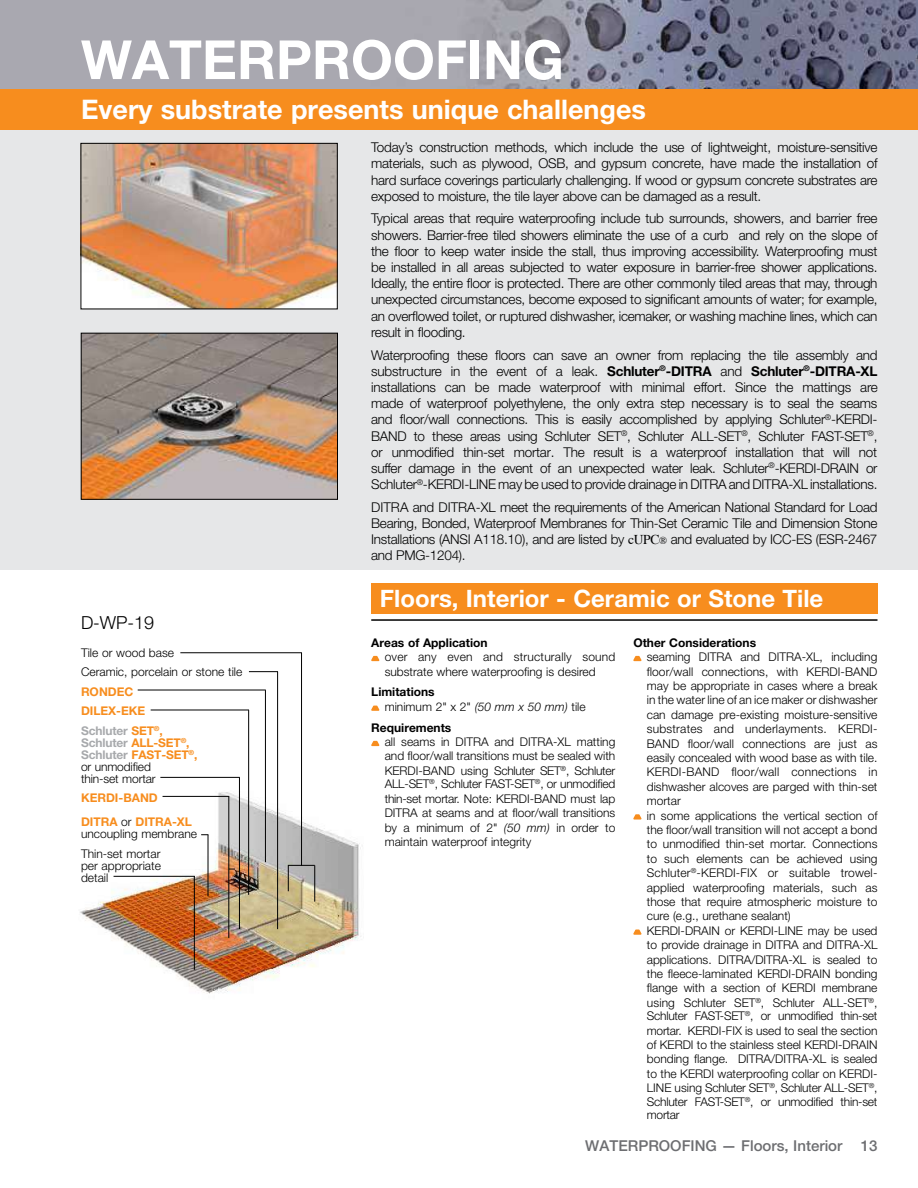
<style>
.page{position:relative;width:918px;height:1188px;background:#fff}
.page>*{position:absolute;margin:0;border:0;box-sizing:border-box;transform-origin:0 0}
.t1{font:700 54px "Helvetica Neue LT Pro";color:#fff}
.t2{font:700 27px "Helvetica Neue LT Pro";color:#fff}
.t3{font:700 24px "Helvetica Neue LT Pro";color:#fff}
.t4{font:300 18px "Helvetica Neue LT Pro";color:#000}
.t5{font:500 15px "Helvetica Neue LT Pro";color:#6d6e71}
.t6{font:300 13.5px/16.2px "Helvetica Neue LT Pro";letter-spacing:-.02em;color:#000;text-align:justify}
.t7{font:300 12px/14.2px "Helvetica Neue LT Pro";color:#000}
.t8{font:700 12px/19.5px "Helvetica Neue LT Pro";color:#f78d1e}
.t9{font:700 12px "Helvetica Neue LT Pro";color:#000}
.s1{font-weight:700}
.s2{font-family:"Times";font-weight:400}
.s3{font-family:"Times";font-weight:400;font-size:10.5px}
.s4{color:#a7a9ac}
.s5{font-weight:700;color:#a7a9ac}
.s6{font-weight:700;color:#f78d1e}
.s7{font-weight:300;color:#000}
.s8{font-style:italic}
</style>
<div class="page">
<div style="left:0;top:106px;width:918px;height:464px;background:#e6e7e8"></div>
<img style="left:0;top:0;width:918px;height:90px">
<div style="left:0;top:90px;width:918px;height:40px;background:#f78d1e"></div>
<hr style="left:371px;top:619px;width:507px;height:2px;background:#000">
<div style="left:371px;top:583px;width:507px;height:30px;background:#f78d1e"></div>
<img style="left:83px;top:145px;width:253px;height:162px">
<div style="left:81px;top:143px;width:257px;height:166px;border:1px solid #000"></div>
<img style="left:80px;top:785px;width:281px;height:209px">
<hr style="left:277px;top:672px;width:1px;height:257px;background:#000">
<svg style="left:249px;top:671px;width:29px;height:1px"></svg>
<hr style="left:265px;top:690px;width:1px;height:172px;background:#000">
<hr style="left:138px;top:690px;width:128px;height:1px;background:#000">
<hr style="left:248px;top:710px;width:1px;height:185px;background:#000">
<hr style="left:151px;top:710px;width:98px;height:1px;background:#000">
<hr style="left:239px;top:777px;width:1px;height:152px;background:#000">
<hr style="left:160px;top:777px;width:80px;height:1px;background:#000">
<hr style="left:208px;top:835px;width:1px;height:61px;background:#000">
<hr style="left:194px;top:876px;width:1px;height:94px;background:#000">
<hr style="left:114px;top:876px;width:81px;height:1px;background:#000">
<hr style="left:301px;top:653px;width:1px;height:213px;background:#000">
<hr style="left:180px;top:652px;width:122px;height:1px;background:#000">
<hr style="left:314px;top:865px;width:1px;height:37px;background:#000">
<svg style="left:288px;top:865px;width:27px;height:26px"></svg>
<hr style="left:228px;top:796px;width:1px;height:142px;background:#000">
<hr style="left:163px;top:796px;width:66px;height:1px;background:#000">
<svg style="left:371px;top:656px;width:8px;height:5px"></svg>
<svg style="left:371px;top:706px;width:8px;height:5px"></svg>
<svg style="left:371px;top:741px;width:8px;height:5px"></svg>
<svg style="left:633px;top:656px;width:8px;height:5px"></svg>
<svg style="left:633px;top:814px;width:8px;height:6px"></svg>
<svg style="left:633px;top:930px;width:8px;height:5px"></svg>
<img style="left:83px;top:335px;width:253px;height:163px">
<div style="left:81px;top:333px;width:257px;height:167px;border:1px solid #000"></div>
<h1 class="t1" style="left:81px;top:26px;width:484px">WATERPROOFING</h1>
<h2 class="t2" style="left:81px;top:92px;width:567px">Every substrate presents unique challenges</h2>
<p class="t6" style="left:371px;top:139px;width:508px">Today’s construction methods, which include the use of lightweight, moisture-sensitive materials, such as plywood, OSB, and gypsum concrete, have made the installation of hard surface coverings particularly challenging. If wood or gypsum concrete substrates are exposed to moisture, the tile layer above can be damaged as a result.</p>
<p class="t6" style="left:371px;top:210px;width:508px">Typical areas that require waterproofing include tub surrounds, showers, and barrier free showers. Barrier-free tiled showers eliminate the use of a curb and rely on the slope of the floor to keep water inside the stall, thus improving accessibility. Waterproofing must be installed in all areas subjected to water exposure in barrier-free shower applications.<br>Ideally, the entire floor is protected. There are other commonly tiled areas that may, through unexpected circumstances, become exposed to significant amounts of water; for example, an overflowed toilet, or ruptured dishwasher, icemaker, or washing machine lines, which can result in flooding.</p>
<p class="t6" style="left:371px;top:346px;width:508px">Waterproofing these floors can save an owner from replacing the tile assembly and substructure in the event of a leak. <span class="s1">Schluter</span><sup>®</sup><span class="s1">-DITRA</span> and <span class="s1">Schluter</span><sup>®</sup><span class="s1">-DITRA-XL </span>installations can be made waterproof with minimal effort. Since the mattings are made of waterproof polyethylene, the only extra step necessary is to seal the seams and floor/wall connections. This is easily accomplished by applying Schluter<sup>®</sup>-KERDI-BAND to these areas using Schluter SET<sup>®</sup>, Schluter ALL-SET<sup>®</sup>, Schluter FAST-SET<sup>®</sup>, or unmodified thin-set mortar. The result is a waterproof installation that will not suffer damage in the event of an unexpected water leak. Schluter<sup>®</sup>-KERDI-DRAIN or Schluter<sup>®</sup>-KERDI-LINE may be used to provide drainage in DITRA and DITRA-XL installations.</p>
<p class="t6" style="left:371px;top:499px;width:508px">DITRA and DITRA-XL meet the requirements of the American National Standard for Load Bearing, Bonded, Waterproof Membranes for Thin-Set Ceramic Tile and Dimension Stone Installations (ANSI A118.10), and are listed by <span class="s2">cUPC</span><span class="s3">®</span> and evaluated by ICC-ES (ESR-2467 and PMG-1204).</p>
<h3 class="t4" style="left:81px;top:612px;width:75px">D-WP-19</h3>
<p class="t7" style="left:81px;top:642px;width:163px;line-height:19.5px">Tile or wood base<br>Ceramic, porcelain or stone tile</p>
<p class="t8" style="left:81px;top:681px;width:83px">RONDEC<br>DILEX-EKE<br><span class="s4">Schluter</span> SET<sup>®</sup>,</p>
<p class="t7" style="left:81px;top:736px;width:118px;line-height:12px"><span class="s5">Schluter</span> <span class="s6">ALL-SET</span><sup>®</sup><span class="s6">,<br></span><span class="s5">Schluter</span> <span class="s6">FAST-SET</span><sup>®</sup><span class="s6">, </span>or unmodified<br>thin-set mortar</p>
<p class="t8" style="left:81px;top:785px;width:113px;line-height:24px">KERDI-BAND<br>DITRA <span class="s7">or</span> DITRA-XL</p>
<p class="t7" style="left:81px;top:824px;width:118px;line-height:19.5px">uncoupling membrane<br>Thin-set mortar</p>
<p class="t7" style="left:81px;top:859px;width:81px;line-height:12px">per appropriate detail</p>
<h3 class="t3" style="left:380px;top:583px;width:445px">Floors, Interior - Ceramic or Stone Tile</h3>
<p class="t9" style="left:371px;top:635px;width:118px">Areas of Application</p>
<p class="t7" style="left:385px;top:649px;width:232px">over any even and structurally sound substrate where waterproofing is desired</p>
<p class="t7" style="left:385px;top:685px;width:203px;text-indent:-14px"><span class="s1">Limitations<br></span>minimum 2" x 2" <span class="s8">(50 mm x 50 mm)</span> tile</p>
<p class="t9" style="left:371px;top:720px;width:82px">Requirements</p>
<p class="t7" style="left:385px;top:734px;width:232px;text-align:justify">all seams in DITRA and DITRA-XL matting and floor/wall transitions must be sealed with KERDI-BAND using Schluter SET<sup>®</sup>, Schluter ALL-SET<sup>®</sup>, Schluter FAST-SET<sup>®</sup>, or unmodified thin-set mortar. Note: KERDI-BAND must lap DITRA at seams and at floor/wall transitions by a minimum of 2" <span class="s8">(50 mm)</span> in order to maintain waterproof integrity</p>
<p class="t9" style="left:633px;top:635px;width:124px">Other Considerations</p>
<p class="t7" style="left:647px;top:649px;width:232px">seaming DITRA and DITRA-XL, including floor/wall connections, with KERDI-BAND may be appropriate in cases where a break in the water line of an ice maker or dishwasher can damage pre-existing moisture-sensitive substrates and underlayments. KERDI-BAND floor/wall connections are just as easily concealed with wood base as with tile.<br>KERDI-BAND floor/wall connections in dishwasher alcoves are parged with thin-set mortar<br>in some applications the vertical section of the floor/wall transition will not accept a bond to unmodified thin-set mortar. Connections to such elements can be achieved using Schluter<sup>®</sup>-KERDI-FIX or suitable trowel&shy;applied waterproofing materials, such as those that require atmospheric moisture to cure (e.g., urethane sealant)<br>KERDI-DRAIN or KERDI-LINE may be used to provide drainage in DITRA and DITRA-XL applications. DITRA/DITRA-XL is sealed to the fleece-laminated KERDI-DRAIN bonding flange with a section of KERDI membrane using Schluter SET<sup>®</sup>, Schluter ALL-SET<sup>®</sup>, Schluter FAST-SET<sup>®</sup>, or unmodified thin-set mortar. KERDI-FIX is used to seal the section of KERDI to the stainless steel KERDI-DRAIN bonding flange. DITRA/DITRA-XL is sealed to the KERDI waterproofing collar on KERDI-LINE using Schluter SET<sup>®</sup>, Schluter ALL-SET<sup>®</sup>, Schluter FAST-SET<sup>®</sup>, or unmodified thin-set mortar</p>
<p class="t5" style="left:585px;top:1137px;width:294px">WATERPROOFING — Floors, Interior 13</p>
</div>
